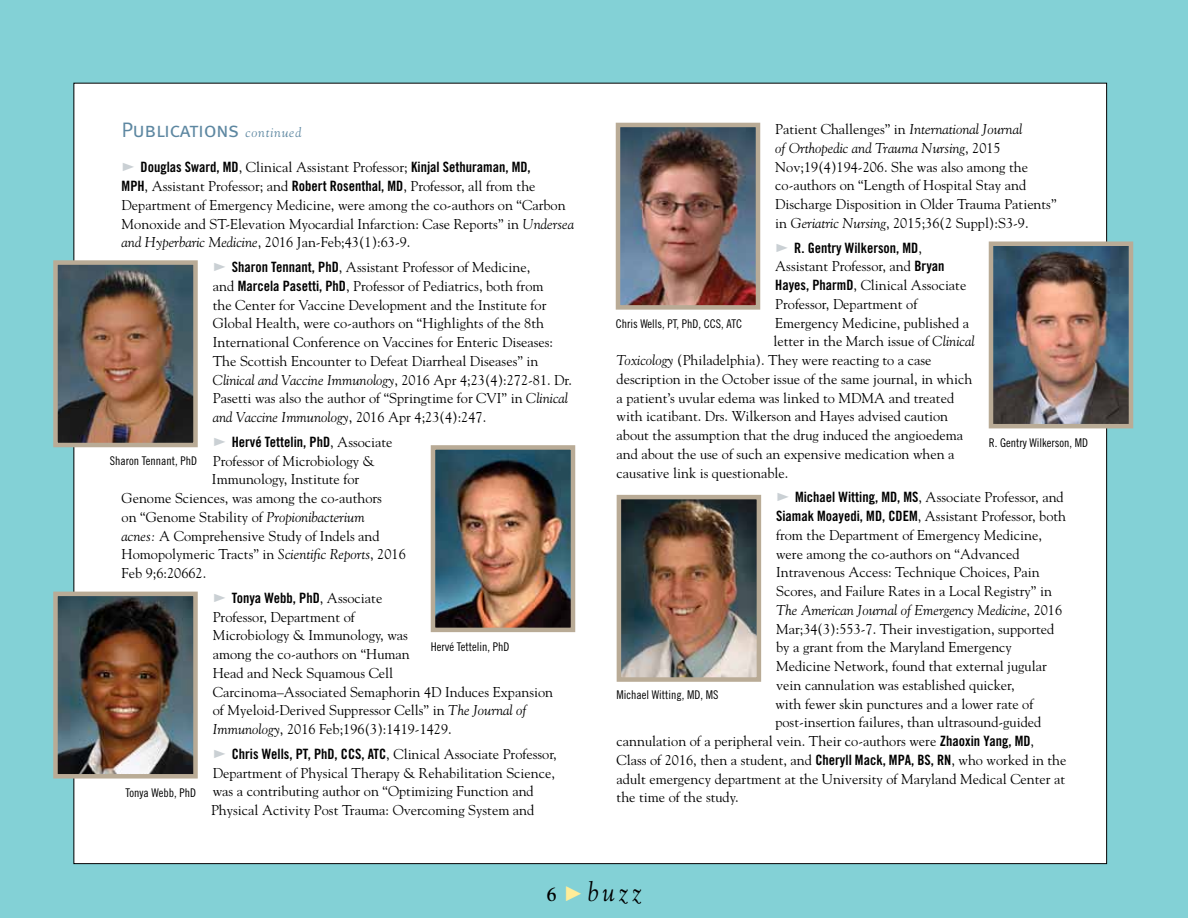
<style>
.page{position:relative;width:1188px;height:918px;background:#83d1d6}
.page>*{position:absolute;margin:0;border:0;box-sizing:border-box;transform-origin:0 0}
.t1{font:italic 27px "Goudy";color:#000;scale:.9 1}
.t2{font:21px "Meta Normal Caps";letter-spacing:-.025em;color:#5d87a1}
.t3{font:14.25px/18.8px "Goudy";color:#000}
.t4{font:14.25px "Trade Gothic Bold Cond Twenty";color:#000}
.t5{font:italic 14.25px "Goudy";color:#000}
.t6{font:12px "Trade Gothic Cond Eighteen";color:#000}
.s1{font-family:"Goudy";font-style:italic;font-size:13.5px}
.s2{font-family:"Goudy"}
.s3{font-family:"Trade Gothic Bold Cond Twenty"}
.s4{font-style:italic}
.s5{font-style:normal}
.s6{font-weight:700;font-style:normal;font-size:19.5px}
</style>
<div class="page">
<div style="left:74px;top:83px;width:1033px;height:781px;background:#fff"></div>
<img style="left:58px;top:265px;width:135px;height:177px">
<div style="left:53px;top:260px;width:145px;height:187px;border:4px solid #b9ab96"></div>
<img style="left:436px;top:450px;width:134px;height:177px">
<div style="left:431px;top:445px;width:144px;height:187px;border:4px solid #b9ab96"></div>
<img style="left:58px;top:597px;width:135px;height:177px">
<div style="left:53px;top:592px;width:145px;height:187px;border:4px solid #b9ab96"></div>
<img style="left:994px;top:247px;width:134px;height:176px">
<div style="left:989px;top:242px;width:144px;height:186px;border:4px solid #b9ab96"></div>
<img style="left:622px;top:500px;width:134px;height:177px">
<div style="left:617px;top:495px;width:144px;height:187px;border:4px solid #b9ab96"></div>
<img style="left:621px;top:128px;width:134px;height:177px">
<div style="left:616px;top:123px;width:144px;height:187px;border:4px solid #b9ab96"></div>
<h2 class="t2" style="left:122px;top:117px;width:181px">Publications <span class="s1">continued</span></h2>
<p class="t4" style="left:141px;top:159px;width:392px">Douglas Sward, MD<span class="s2">, Clinical Assistant Professor;</span> Kinjal Sethuraman, MD,</p>
<p class="t3" style="left:122px;top:176px;width:454px"><span class="s3">MPH</span>, Assistant Professor; and <span class="s3">Robert Rosenthal, MD</span>, Professor, all from the Department of Emergency Medicine, were among the co-authors on “Carbon Monoxide and ST-Elevation Myocardial Infarction: Case Reports” in <span class="s4">Undersea and Hyperbaric Medicine</span>, 2016 Jan-Feb;43(1):63-9.</p>
<p class="t3" style="left:213px;top:257px;width:361px;text-indent:19px"><span class="s3">Sharon Tennant, PhD</span>, Assistant Professor of Medicine,<br>and <span class="s3">Marcela Pasetti, PhD</span>, Professor of Pediatrics, both from<br>the Center for Vaccine Development and the Institute for Global Health, were co-authors on “Highlights of the 8th International Conference on Vaccines for Enteric Diseases:<br>The Scottish Encounter to Defeat Diarrheal Diseases” in <span class="s4">Clinical and Vaccine Immunology</span>, 2016 Apr 4;23(4):272-81. Dr.<br>Pasetti was also the author of “Springtime for CVI” in <span class="s4">Clinical and Vaccine Immunology</span>, 2016 Apr 4;23(4):247.</p>
<p class="t4" style="left:232px;top:433px;width:162px">Hervé Tettelin, PhD<span class="s2">, Associate</span></p>
<p class="t3" style="left:213px;top:451px;width:163px">Professor of Microbiology &amp;</p>
<p class="t3" style="left:212px;top:470px;width:149px">Immunology, Institute for</p>
<p class="t3" style="left:122px;top:488px;width:262px">Genome Sciences, was among the co-authors</p>
<p class="t3" style="left:122px;top:507px;width:245px">on “Genome Stability of <span class="s4">Propionibacterium</span></p>
<p class="t3" style="left:122px;top:526px;width:260px"><span class="s4">acnes:</span> A Comprehensive Study of Indels and</p>
<p class="t3" style="left:122px;top:545px;width:286px">Homopolymeric Tracts” in <span class="s4">Scientific Reports</span>, 2016</p>
<p class="t3" style="left:122px;top:563px;width:86px">Feb 9;6:20662.</p>
<p class="t4" style="left:232px;top:589px;width:152px">Tonya Webb, PhD<span class="s2">, Associate</span></p>
<p class="t3" style="left:213px;top:607px;width:342px">Professor, Department of<br>Microbiology &amp; Immunology, was<br>among the co-authors on “Human<br>Head and Neck Squamous Cell<br>Carcinoma–Associated Semaphorin 4D Induces Expansion of Myeloid-Derived Suppressor Cells” in <span class="s4">The Journal of Immunology</span>, 2016 Feb;196(3):1419-1429.</p>
<p class="t3" style="left:211px;top:744px;width:347px;text-indent:21px"><span class="s3">Chris Wells, PT, PhD, CCS, ATC</span>, Clinical Associate Professor, Department of Physical Therapy &amp; Rehabilitation Science, was a contributing author on “Optimizing Function and Physical Activity Post Trauma: Overcoming System and</p>
<p class="t6" style="left:110px;top:453px;width:89px">Sharon Tennant, PhD</p>
<p class="t6" style="left:431px;top:639px;width:80px">Hervé Tettelin, PhD</p>
<p class="t6" style="left:126px;top:786px;width:72px">Tonya Webb, PhD</p>
<p class="t3" style="left:775px;top:119px;width:283px">Patient Challenges” in <span class="s4">International Journal<br>of Orthopedic and Trauma Nursing</span>, 2015<br>Nov;19(4)194-206. She was also among the co-authors on “Length of Hospital Stay and Discharge Disposition in Older Trauma Patients” in <span class="s4">Geriatric Nursing</span>, 2015;36(2 Suppl):S3-9.</p>
<p class="t4" style="left:794px;top:239px;width:129px">R. Gentry Wilkerson, MD<span class="s2">,</span></p>
<p class="t3" style="left:775px;top:257px;width:171px">Assistant Professor, and <span class="s3">Bryan</span></p>
<p class="t3" style="left:775px;top:275px;width:193px"><span class="s3">Hayes, PharmD</span>, Clinical Associate</p>
<p class="t3" style="left:775px;top:294px;width:144px">Professor, Department of</p>
<p class="t3" style="left:775px;top:313px;width:195px">Emergency Medicine, published a</p>
<p class="t3" style="left:774px;top:332px;width:203px">letter in the March issue of <span class="s4">Clinical</span></p>
<p class="t3" style="left:617px;top:350px;width:316px"><span class="s4">Toxicology</span> (Philadelphia). They were reacting to a case</p>
<p class="t3" style="left:617px;top:369px;width:357px">description in the October issue of the same journal, in which</p>
<p class="t3" style="left:617px;top:388px;width:339px">a patient’s uvular edema was linked to MDMA and treated</p>
<p class="t3" style="left:617px;top:407px;width:333px">with icatibant. Drs. Wilkerson and Hayes advised caution</p>
<p class="t3" style="left:617px;top:425px;width:348px">about the assumption that the drug induced the angioedema</p>
<p class="t3" style="left:617px;top:444px;width:339px">and about the use of such an expensive medication when a</p>
<p class="t3" style="left:617px;top:463px;width:173px">causative link is questionable.</p>
<p class="t3" style="left:795px;top:488px;width:270px"><span class="s3">Michael Witting, MD, MS</span>, Associate Professor, and</p>
<p class="t3" style="left:776px;top:506px;width:292px"><span class="s3">Siamak Moayedi, MD, CDEM</span>, Assistant Professor, both</p>
<p class="t3" style="left:776px;top:525px;width:267px">from the Department of Emergency Medicine,</p>
<p class="t3" style="left:776px;top:544px;width:245px">were among the co-authors on “Advanced</p>
<p class="t3" style="left:776px;top:563px;width:265px">Intravenous Access: Technique Choices, Pain</p>
<p class="t3" style="left:776px;top:581px;width:277px">Scores, and Failure Rates in a Local Registry” in</p>
<p class="t5" style="left:776px;top:601px;width:288px">The American Journal of Emergency Medicine<span class="s5">, 2016</span></p>
<p class="t3" style="left:776px;top:619px;width:280px">Mar;34(3):553-7. Their investigation, supported</p>
<p class="t3" style="left:776px;top:638px;width:237px">by a grant from the Maryland Emergency</p>
<p class="t3" style="left:776px;top:656px;width:272px">Medicine Network, found that external jugular</p>
<p class="t3" style="left:776px;top:675px;width:240px">vein cannulation was established quicker,</p>
<p class="t3" style="left:775px;top:694px;width:260px">with fewer skin punctures and a lower rate of</p>
<p class="t3" style="left:775px;top:713px;width:267px">post-insertion failures, than ultrasound-guided</p>
<p class="t3" style="left:617px;top:731px;width:419px">cannulation of a peripheral vein. Their co-authors were <span class="s3">Zhaoxin Yang, MD</span>,</p>
<p class="t3" style="left:617px;top:750px;width:451px">Class of 2016, then a student, and <span class="s3">Cheryll Mack, MPA, BS, RN</span>, who worked in the</p>
<p class="t3" style="left:617px;top:769px;width:450px">adult emergency department at the University of Maryland Medical Center at</p>
<p class="t3" style="left:617px;top:788px;width:124px">the time of the study.</p>
<p class="t6" style="left:616px;top:317px;width:128px">Chris Wells, PT, PhD, CCS, ATC</p>
<p class="t6" style="left:989px;top:436px;width:101px">R. Gentry Wilkerson, MD</p>
<p class="t6" style="left:617px;top:688px;width:103px">Michael Witting, MD, MS</p>
<h1 class="t1" style="left:547px;top:875px;width:107px"><span class="s6">6</span> buzz</h1>
</div>
